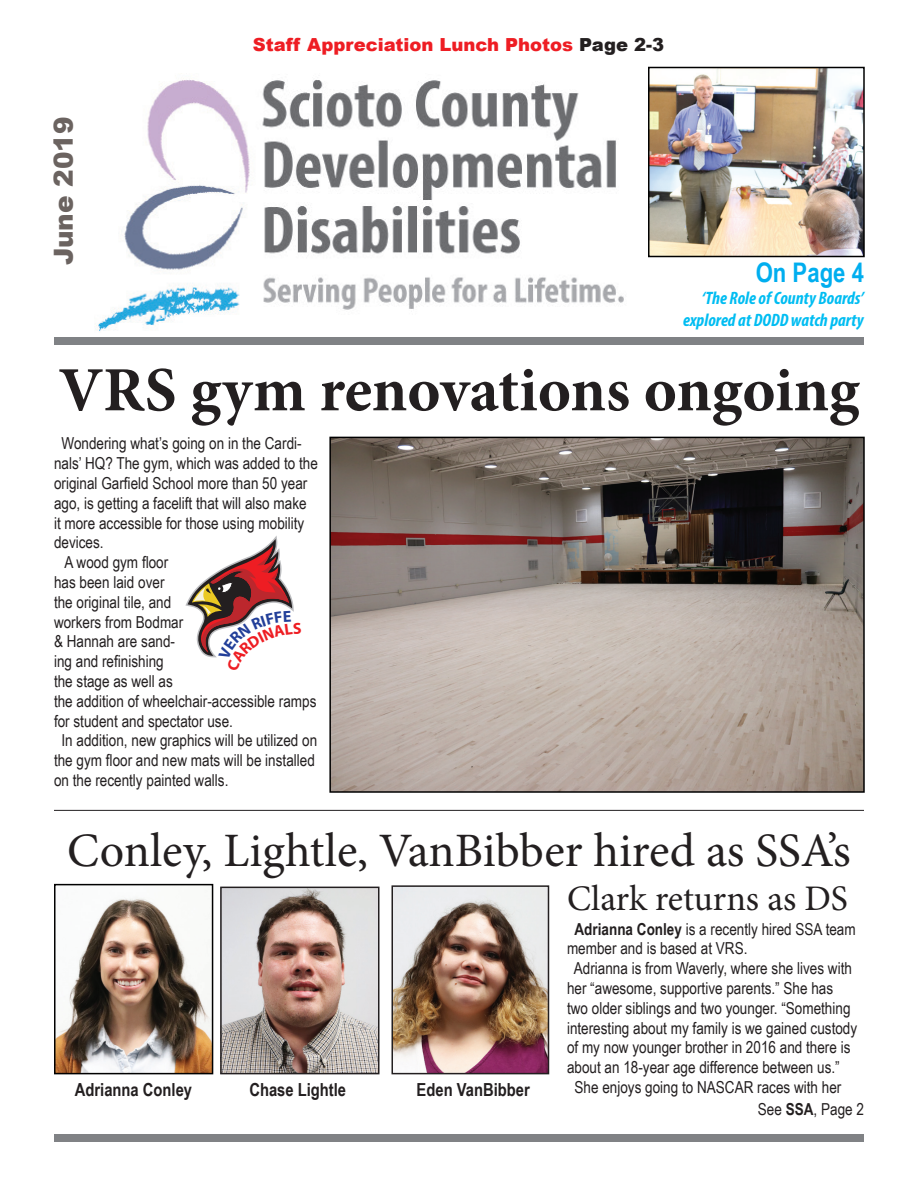
<style>
.page{position:relative;width:918px;height:1188px;background:#fff}
.page>*{position:absolute;margin:0;border:0;box-sizing:border-box;transform-origin:0 0}
.t1{font:700 63px "Minion Pro";color:#231f20}
.t2{font:48px "Minion Pro";color:#231f20}
.t3{font:36px "Minion Pro";color:#231f20}
.t4{font:700 27px "Arial Narrow";color:#00aeef}
.t5{font:900 26.25px "Arial";color:#6b6360}
.t6{font:italic 700 condensed 18px/21.6px "Myriad Pro";color:#01bdf2;text-align:right}
.t7{font:700 18px "Arial Narrow";color:#231f20}
.t8{font:900 18px "Arial";color:#ee1d23}
.t9{font:16.5px "Arial Narrow";color:#231f20}
.s1{color:#231f20}
.s2{font-weight:700}
</style>
<div class="page">
<img style="left:95px;top:78px;width:529px;height:253px">
<div style="left:54px;top:338px;width:810px;height:7px;background:#808285"></div>
<div style="left:54px;top:1134px;width:810px;height:8px;background:#808285"></div>
<img style="left:332px;top:440px;width:530px;height:350px">
<div style="left:329px;top:437px;width:536px;height:356px;border:2px solid #000"></div>
<hr style="left:54px;top:810px;width:810px;height:1px;background:#231f20">
<img style="left:57px;top:898px;width:153px;height:173px">
<div style="left:54px;top:884px;width:159px;height:190px;border:2px solid #000"></div>
<img style="left:223px;top:890px;width:154px;height:181px">
<div style="left:220px;top:887px;width:160px;height:187px;border:2px solid #231f20"></div>
<img style="left:395px;top:888px;width:151px;height:183px">
<div style="left:392px;top:885px;width:157px;height:189px;border:2px solid #231f20"></div>
<img style="left:651px;top:70px;width:211px;height:184px">
<div style="left:648px;top:67px;width:217px;height:190px;border:2px solid #000"></div>
<svg style="left:185px;top:536px;width:109px;height:122px"></svg>
<h3 class="t5" style="left:44px;top:265px;width:150px;rotate:-90deg">June 2019</h3>
<p class="t8" style="left:253px;top:31px;width:413px">Staff Appreciation Lunch Photos <span class="s1">Page 2-3</span></p>
<h3 class="t4" style="left:756px;top:253px;width:110px">On Page 4</h3>
<p class="t6" style="left:683px;top:287px;width:182px">‘The Role of County Boards’ explored at DODD watch party</p>
<h1 class="t1" style="left:58px;top:346px;width:803px">VRS gym renovations ongoing</h1>
<p class="t9" style="left:62px;top:431px;width:242px">Wondering what’s going on in the Cardi-</p>
<p class="t9" style="left:54px;top:451px;width:266px">nals’ HQ? The gym, which was added to the</p>
<p class="t9" style="left:54px;top:471px;width:255px">original Garfield School more than 50 year</p>
<p class="t9" style="left:54px;top:491px;width:254px">ago, is getting a facelift that will also make</p>
<p class="t9" style="left:54px;top:511px;width:252px">it more accessible for those using mobility</p>
<p class="t9" style="left:54px;top:530px;width:51px">devices.</p>
<p class="t9" style="left:65px;top:550px;width:105px">A wood gym floor</p>
<p class="t9" style="left:54px;top:570px;width:112px">has been laid over</p>
<p class="t9" style="left:54px;top:590px;width:119px">the original tile, and</p>
<p class="t9" style="left:54px;top:610px;width:131px">workers from Bodmar</p>
<p class="t9" style="left:54px;top:629px;width:123px">&amp; Hannah are sand-</p>
<p class="t9" style="left:54px;top:649px;width:111px">ing and refinishing</p>
<p class="t9" style="left:54px;top:669px;width:120px">the stage as well as</p>
<p class="t9" style="left:54px;top:689px;width:264px">the addition of wheelchair-accessible ramps</p>
<p class="t9" style="left:54px;top:709px;width:181px">for student and spectator use.</p>
<p class="t9" style="left:62px;top:728px;width:257px">In addition, new graphics will be utilized on</p>
<p class="t9" style="left:54px;top:748px;width:262px">the gym floor and new mats will be installed</p>
<p class="t9" style="left:54px;top:768px;width:176px">on the recently painted walls.</p>
<h2 class="t2" style="left:67px;top:819px;width:785px">Conley, Lightle, VanBibber hired as SSA’s</h2>
<p class="t7" style="left:75px;top:1076px;width:119px">Adrianna Conley</p>
<p class="t7" style="left:249px;top:1076px;width:98px">Chase Lightle</p>
<p class="t7" style="left:417px;top:1076px;width:115px">Eden VanBibber</p>
<h3 class="t3" style="left:567px;top:874px;width:282px">Clark returns as DS</h3>
<p class="t9" style="left:575px;top:917px;width:283px"><span class="s2">Adrianna Conley</span> is a recently hired SSA team</p>
<p class="t9" style="left:567px;top:936px;width:182px">member and is based at VRS.</p>
<p class="t9" style="left:574px;top:956px;width:280px">Adrianna is from Waverly, where she lives with</p>
<p class="t9" style="left:567px;top:976px;width:268px">her “awesome, supportive parents.” She has</p>
<p class="t9" style="left:567px;top:996px;width:285px">two older siblings and two younger. “Something</p>
<p class="t9" style="left:567px;top:1016px;width:292px">interesting about my family is we gained custody</p>
<p class="t9" style="left:567px;top:1035px;width:285px">of my now younger brother in 2016 and there is</p>
<p class="t9" style="left:567px;top:1055px;width:274px">about an 18-year age difference between us.”</p>
<p class="t9" style="left:575px;top:1075px;width:268px">She enjoys going to NASCAR races with her</p>
<p class="t9" style="left:758px;top:1097px;width:108px">See <span class="s2">SSA</span>, Page 2</p>
</div>
